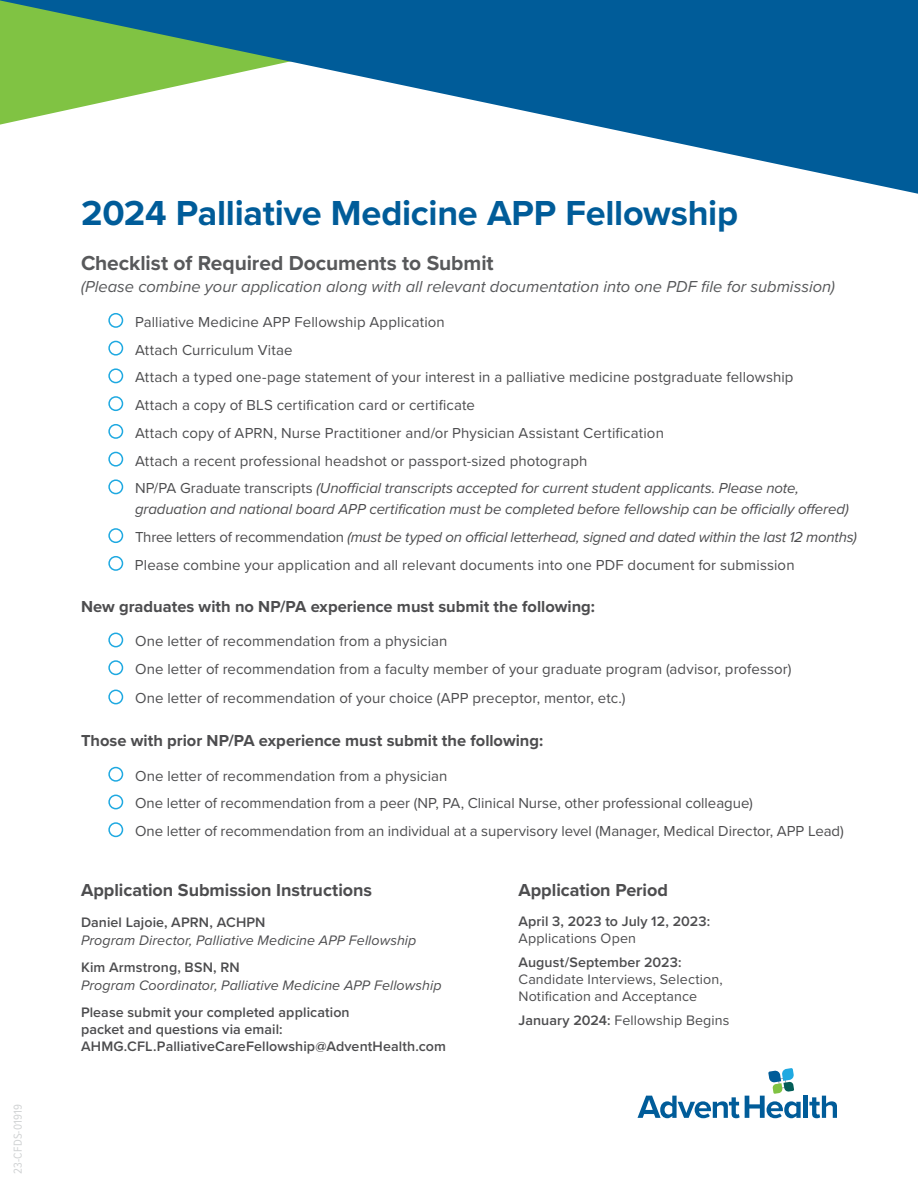
<style>
.page{position:relative;width:918px;height:1188px;background:#fff}
.page>*{position:absolute;margin:0;border:0;box-sizing:border-box;transform-origin:0 0}
.t1{font:700 36px "Proxima Nova";letter-spacing:-.01em;color:#005c99}
.t2{font:700 21px "Proxima Nova";letter-spacing:-.005em;color:#58595b}
.t3{font:700 18px "Proxima Nova";color:#4d4d4f}
.t4{font:700 16.5px "Proxima Nova";color:#4d4d4f}
.t5{font:italic 16.5px "Proxima Nova";color:#58595b}
.t6{font:15px "Proxima Nova";letter-spacing:.005em;color:#4d4d4f}
.t7{font:italic 15px/21px "Proxima Nova";letter-spacing:-.01em;color:#4d4d4f}
.t8{font:600 14.25px/17.1px "Proxima Nova";letter-spacing:.01em;color:#4d4d4f}
.t9{font:14.25px/17.1px "Proxima Nova";letter-spacing:.01em;color:#4d4d4f}
.t10{font:italic 14.25px "Proxima Nova";letter-spacing:.005em;color:#4d4d4f}
.t11{font:12px "Proxima Nova Cond";letter-spacing:.015em;color:#d1d3d4}
.s1{font-size:22.5px;color:#1fa9e1}
.s2{font-style:normal;font-size:22.5px;color:#1fa9e1}
.s3{font-style:normal}
.s4{font-weight:600}
</style>
<div class="page">
<svg style="left:0;top:0;width:918px;height:194px"></svg>
<hr style="left:804px;top:1096px;width:4px;height:22px;background:#005c99">
<svg style="left:809px;top:1096px;width:28px;height:22px"></svg>
<svg style="left:638px;top:1068px;width:163px;height:50px"></svg>
<p class="t11" style="left:9px;top:1174px;width:72px;rotate:-90deg">23-CFDS-01919</p>
<h1 class="t1" style="left:81px;top:186px;width:659px">2024 Palliative Medicine APP Fellowship</h1>
<h2 class="t2" style="left:81px;top:247px;width:414px">Checklist of Required Documents to Submit</h2>
<p class="t5" style="left:81px;top:275px;width:756px">(Please combine your application along with all relevant documentation into one PDF file for submission)</p>
<p class="t6" style="left:108px;top:311px;width:338px"><span class="s1">●</span> Palliative Medicine APP Fellowship Application</p>
<p class="t6" style="left:108px;top:338px;width:186px"><span class="s1">●</span> Attach Curriculum Vitae</p>
<p class="t6" style="left:108px;top:366px;width:687px"><span class="s1">●</span> Attach a typed one-page statement of your interest in a palliative medicine postgraduate fellowship</p>
<p class="t6" style="left:108px;top:394px;width:368px"><span class="s1">●</span> Attach a copy of BLS certification card or certificate</p>
<p class="t6" style="left:108px;top:422px;width:557px"><span class="s1">●</span> Attach copy of APRN, Nurse Practitioner and/or Physician Assistant Certification</p>
<p class="t6" style="left:108px;top:449px;width:481px"><span class="s1">●</span> Attach a recent professional headshot or passport-sized photograph</p>
<p class="t7" style="left:135px;top:477px;width:715px;text-indent:-27px"><span class="s2">●</span> <span class="s3">NP/PA Graduate transcripts</span> (Unofficial transcripts accepted for current student applicants. Please note, graduation and national board APP certification must be completed before fellowship can be officially offered)</p>
<p class="t7" style="left:108px;top:526px;width:750px"><span class="s2">●</span> <span class="s3">Three letters of recommendation</span> (must be typed on official letterhead, signed and dated within the last 12 months)</p>
<p class="t6" style="left:108px;top:554px;width:688px"><span class="s1">●</span> Please combine your application and all relevant documents into one PDF document for submission</p>
<p class="t4" style="left:81px;top:594px;width:515px">New graduates with no NP/PA experience must submit the following:</p>
<p class="t6" style="left:108px;top:630px;width:341px"><span class="s1">●</span> One letter of recommendation from a physician</p>
<p class="t6" style="left:108px;top:658px;width:685px"><span class="s1">●</span> One letter of recommendation from a faculty member of your graduate program (advisor, professor)</p>
<p class="t6" style="left:108px;top:687px;width:519px"><span class="s1">●</span> One letter of recommendation of your choice (APP preceptor, mentor, etc.)</p>
<p class="t4" style="left:81px;top:728px;width:464px">Those with prior NP/PA experience must submit the following:</p>
<p class="t6" style="left:108px;top:764px;width:341px"><span class="s1">●</span> One letter of recommendation from a physician</p>
<p class="t6" style="left:108px;top:792px;width:646px"><span class="s1">●</span> One letter of recommendation from a peer (NP, PA, Clinical Nurse, other professional colleague)</p>
<p class="t6" style="left:108px;top:820px;width:738px"><span class="s1">●</span> One letter of recommendation from an individual at a supervisory level (Manager, Medical Director, APP Lead)</p>
<p class="t3" style="left:81px;top:876px;width:293px">Application Submission Instructions</p>
<p class="t8" style="left:81px;top:913px;width:186px">Daniel Lajoie, APRN, ACHPN</p>
<p class="t10" style="left:81px;top:930px;width:337px">Program Director, Palliative Medicine APP Fellowship</p>
<p class="t8" style="left:81px;top:958px;width:160px">Kim Armstrong, BSN, RN</p>
<p class="t10" style="left:81px;top:975px;width:362px">Program Coordinator, Palliative Medicine APP Fellowship</p>
<p class="t8" style="left:81px;top:1003px;width:367px">Please submit your completed application<br>packet and questions via email:<br>AHMG.CFL.PalliativeCareFellowship@AdventHealth.com</p>
<p class="t3" style="left:518px;top:876px;width:151px">Application Period</p>
<p class="t8" style="left:518px;top:912px;width:193px">April 3, 2023 to July 12, 2023:</p>
<p class="t9" style="left:518px;top:929px;width:119px">Applications Open</p>
<p class="t8" style="left:518px;top:953px;width:165px">August/September 2023:</p>
<p class="t9" style="left:518px;top:970px;width:206px">Candidate Interviews, Selection,<br>Notification and Acceptance</p>
<p class="t9" style="left:518px;top:1011px;width:213px"><span class="s4">January 2024:</span> Fellowship Begins</p>
</div>
